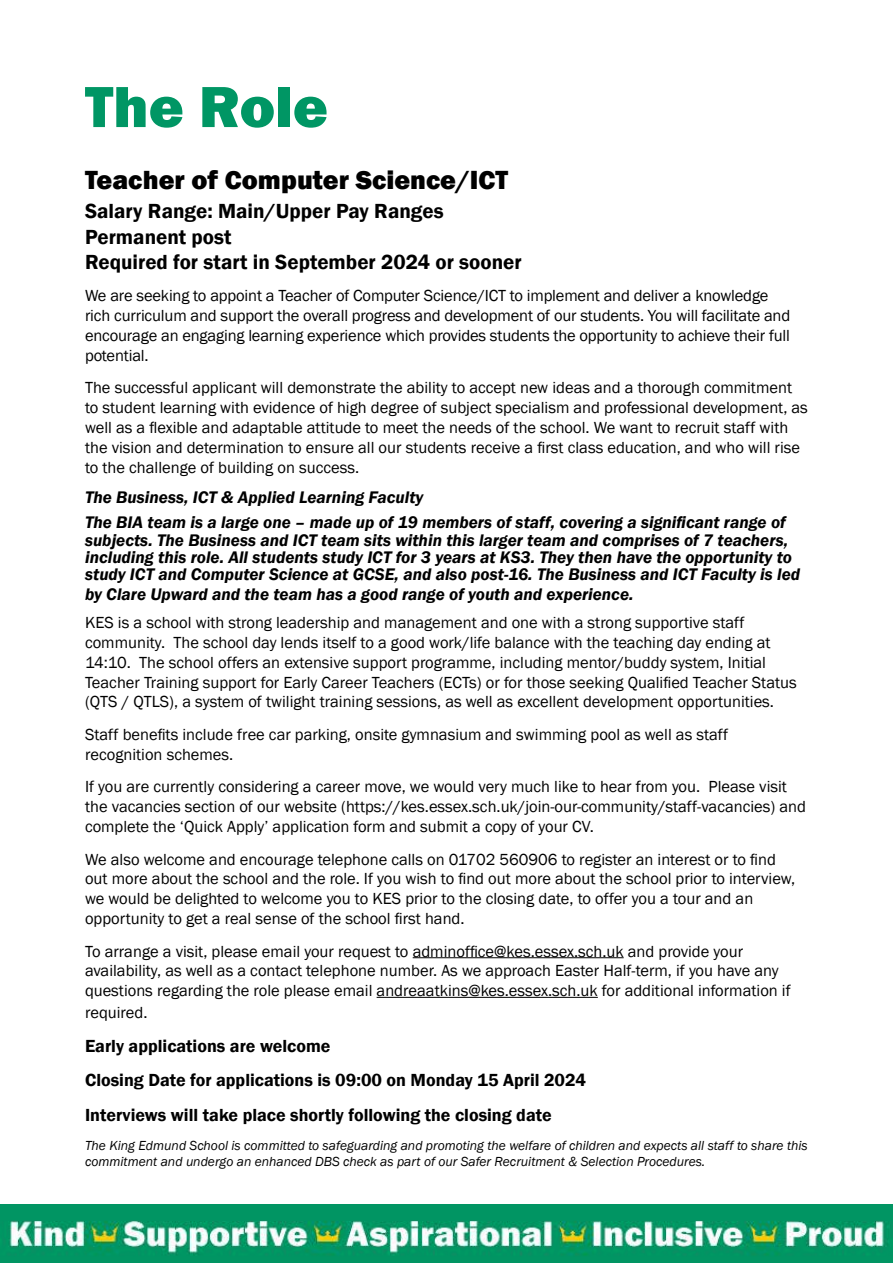
<style>
.page{position:relative;width:893px;height:1263px;background:#fff}
.page>*{position:absolute;margin:0;border:0;box-sizing:border-box;transform-origin:0 0}
.t1{font:800 60px "Franklin Gothic";color:#009664}
.t2{font:800 27px "Franklin Gothic";color:#000}
.t3{font:600 21px/25.2px "Franklin Gothic";color:#000}
.t4{font:600 18px/34.3px "Franklin Gothic";color:#000}
.t5{font:italic 600 17.25px/17.2px "Franklin Gothic";color:#000}
.t6{font:16.5px/19.8px "Franklin Gothic";color:#000}
.t7{font:italic 13.5px/16.2px "Franklin Gothic";color:#000}
</style>
<div class="page">
<hr style="left:413px;top:957px;width:211px;height:1px;background:#000">
<hr style="left:377px;top:997px;width:221px;height:1px;background:#000">
<img style="left:0;top:1205px;width:893px;height:58px">
<h1 class="t1" style="left:85px;top:68px;width:244px">The Role</h1>
<h2 class="t2" style="left:85px;top:162px;width:425px">Teacher of Computer Science/ICT</h2>
<p class="t3" style="left:85px;top:199px;width:438px">Salary Range: Main/Upper Pay Ranges<br>Permanent post<br>Required for start in September 2024 or sooner</p>
<p class="t6" style="left:85px;top:286px;width:707px">We are seeking to appoint a Teacher of Computer Science/ICT to implement and deliver a knowledge rich curriculum and support the overall progress and development of our students. You will facilitate and encourage an engaging learning experience which provides students the opportunity to achieve their full potential.</p>
<p class="t6" style="left:85px;top:378px;width:724px">The successful applicant will demonstrate the ability to accept new ideas and a thorough commitment to student learning with evidence of high degree of subject specialism and professional development, as well as a flexible and adaptable attitude to meet the needs of the school. We want to recruit staff with the vision and determination to ensure all our students receive a first class education, and who will rise to the challenge of building on success.</p>
<p class="t5" style="left:85px;top:484px;width:702px;line-height:25.8px">The Business, ICT &amp; Applied Learning Faculty<br>The BIA team is a large one – made up of 19 members of staff, covering a significant range of</p>
<p class="t5" style="left:85px;top:531px;width:717px">subjects. The Business and ICT team sits within this larger team and comprises of 7 teachers, including this role. All students study ICT for 3 years at KS3. They then have the opportunity to study ICT and Computer Science at GCSE, and also post-16. The Business and ICT Faculty is led</p>
<p class="t5" style="left:85px;top:585px;width:550px">by Clare Upward and the team has a good range of youth and experience.</p>
<p class="t6" style="left:85px;top:613px;width:713px">KES is a school with strong leadership and management and one with a strong supportive staff community. The school day lends itself to a good work/life balance with the teaching day ending at 14:10. The school offers an extensive support programme, including mentor/buddy system, Initial Teacher Training support for Early Career Teachers (ECTs) or for those seeking Qualified Teacher Status (QTS / QTLS), a system of twilight training sessions, as well as excellent development opportunities.</p>
<p class="t6" style="left:85px;top:725px;width:645px">Staff benefits include free car parking, onsite gymnasium and swimming pool as well as staff recognition schemes.</p>
<p class="t6" style="left:85px;top:777px;width:722px">If you are currently considering a career move, we would very much like to hear from you. Please visit the vacancies section of our website (https://kes.essex.sch.uk/join-our-community/staff-vacancies) and complete the ‘Quick Apply’ application form and submit a copy of your CV.</p>
<p class="t6" style="left:85px;top:849px;width:712px">We also welcome and encourage telephone calls on 01702 560906 to register an interest or to find out more about the school and the role. If you wish to find out more about the school prior to interview, we would be delighted to welcome you to KES prior to the closing date, to offer you a tour and an opportunity to get a real sense of the school first hand.</p>
<p class="t6" style="left:85px;top:941px;width:707px">To arrange a visit, please email your request to adminoffice@kes.essex.sch.uk and provide your availability, as well as a contact telephone number. As we approach Easter Half-term, if you have any questions regarding the role please email andreaatkins@kes.essex.sch.uk for additional information if</p>
<p class="t6" style="left:85px;top:1003px;width:64px">required.</p>
<p class="t4" style="left:85px;top:1029px;width:503px">Early applications are welcome<br>Closing Date for applications is 09:00 on Monday 15 April 2024<br>Interviews will take place shortly following the closing date</p>
<p class="t7" style="left:85px;top:1137px;width:724px">The King Edmund School is committed to safeguarding and promoting the welfare of children and expects all staff to share this commitment and undergo an enhanced DBS check as part of our Safer Recruitment &amp; Selection Procedures.</p>
</div>
